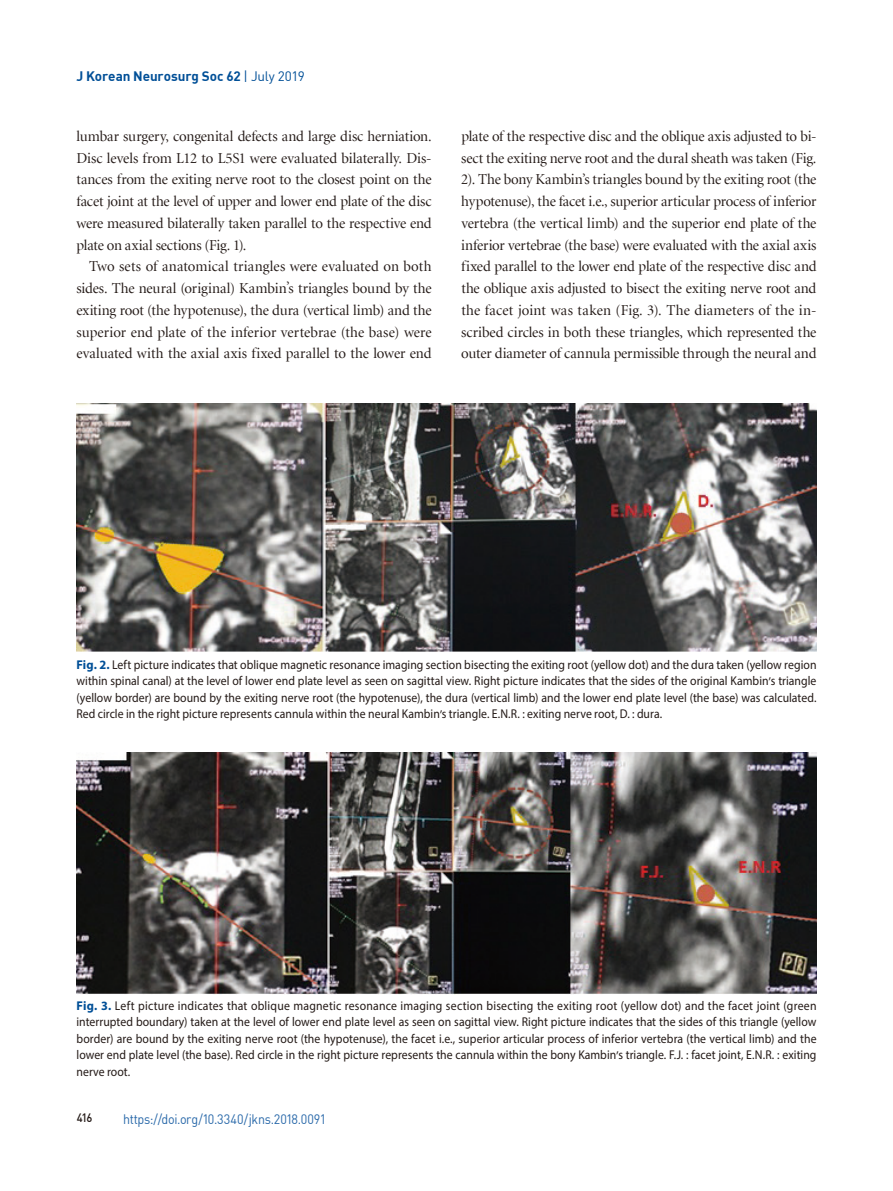
<style>
.page{position:relative;width:893px;height:1191px;background:#fff}
.page>*{position:absolute;margin:0;border:0;box-sizing:border-box;transform-origin:0 0}
.t1{font:15px/21.8px "Minion LT Display";letter-spacing:-.005em;color:#231916;text-align:justify}
.t2{font:13.5px "DIN";letter-spacing:-.02em;color:#2868a9;scale:.93 1}
.t3{font:700 13.5px "DIN";letter-spacing:-.005em;color:#004f97}
.t4{font:12.75px/16.5px "Myriad Pro";letter-spacing:.005em;color:#231916;text-align:justify;scale:.92 1}
.t5{font:12px "Dinmed";color:#231916;scale:.93 1}
.s1{font-weight:400}
.s2{font-weight:700;color:#004f97}
</style>
<div class="page">
<img style="left:77px;top:404px;width:739px;height:248px">
<img style="left:77px;top:753px;width:739px;height:241px">
<p class="t3" style="left:76px;top:68px;width:230px">J Korean Neurosurg Soc 62 <span class="s1">| July 2019</span></p>
<p class="t1" style="left:77px;top:126px;width:357px">lumbar surgery, congenital defects and large disc herniation.</p>
<p class="t1" style="left:76px;top:147px;width:357px">Disc levels from L12 to L5S1 were evaluated bilaterally. Dis-</p>
<p class="t1" style="left:76px;top:169px;width:357px">tances from the exiting nerve root to the closest point on the</p>
<p class="t1" style="left:76px;top:191px;width:357px">facet joint at the level of upper and lower end plate of the disc</p>
<p class="t1" style="left:77px;top:213px;width:357px">were measured bilaterally taken parallel to the respective end</p>
<p class="t1" style="left:76px;top:234px;width:172px">plate on axial sections (Fig. 1).</p>
<p class="t1" style="left:89px;top:256px;width:344px">Two sets of anatomical triangles were evaluated on both</p>
<p class="t1" style="left:76px;top:278px;width:357px">sides. The neural (original) Kambin’s triangles bound by the</p>
<p class="t1" style="left:76px;top:300px;width:357px">exiting root (the hypotenuse), the dura (vertical limb) and the</p>
<p class="t1" style="left:76px;top:321px;width:357px">superior end plate of the inferior vertebrae (the base) were</p>
<p class="t1" style="left:76px;top:343px;width:357px">evaluated with the axial axis fixed parallel to the lower end</p>
<p class="t1" style="left:461px;top:126px;width:357px">plate of the respective disc and the oblique axis adjusted to bi&shy;sect the exiting nerve root and the dural sheath was taken (Fig.<br>2). The bony Kambin’s triangles bound by the exiting root (the hypotenuse), the facet i.e., superior articular process of inferior vertebra (the vertical limb) and the superior end plate of the inferior vertebrae (the base) were evaluated with the axial axis fixed parallel to the lower end plate of the respective disc and the oblique axis adjusted to bisect the exiting nerve root and the facet joint was taken (Fig. 3). The diameters of the in&shy;scribed circles in both these triangles, which represented the outer diameter of cannula permissible through the neural and</p>
<p class="t4" style="left:77px;top:656px;width:806px"><span class="s2">Fig. 2.</span> Left picture indicates that oblique magnetic resonance imaging section bisecting the exiting root (yellow dot) and the dura taken (yellow region within spinal canal) at the level of lower end plate level as seen on sagittal view. Right picture indicates that the sides of the original Kambin’s triangle (yellow border) are bound by the exiting nerve root (the hypotenuse), the dura (vertical limb) and the lower end plate level (the base) was calculated.<br>Red circle in the right picture represents cannula within the neural Kambin’s triangle. E.N.R. : exiting nerve root, D. : dura.</p>
<p class="t4" style="left:77px;top:997px;width:806px"><span class="s2">Fig. 3.</span> Left picture indicates that oblique magnetic resonance imaging section bisecting the exiting root (yellow dot) and the facet joint (green interrupted boundary) taken at the level of lower end plate level as seen on sagittal view. Right picture indicates that the sides of this triangle (yellow border) are bound by the exiting nerve root (the hypotenuse), the facet i.e., superior articular process of inferior vertebra (the vertical limb) and the lower end plate level (the base). Red circle in the right picture represents the cannula within the bony Kambin’s triangle. F.J. : facet joint, E.N.R. : exiting nerve root.</p>
<p class="t5" style="left:77px;top:1109px;width:18px">416</p>
<p class="t2" style="left:123px;top:1110px;width:220px">https://doi.org/10.3340/jkns.2018.0091</p>
</div>
